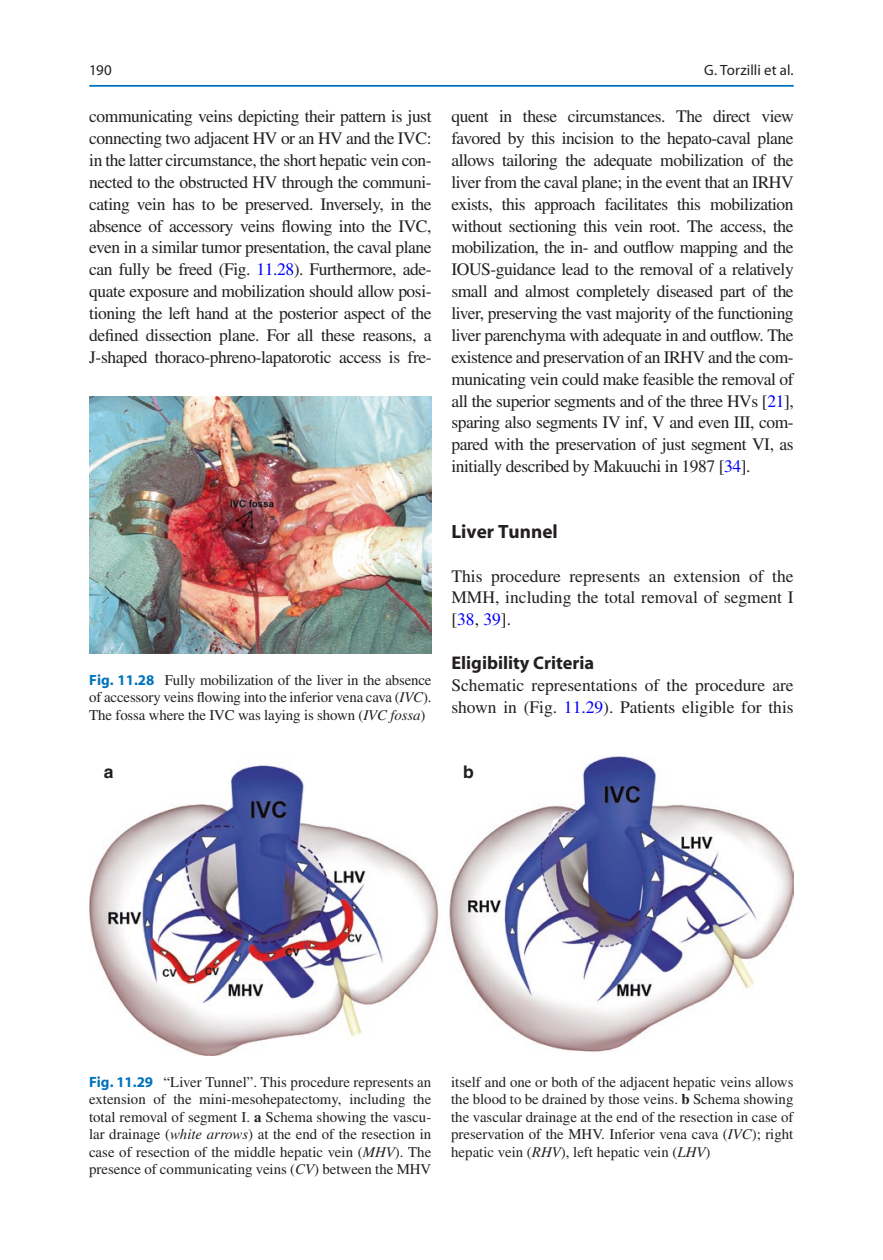
<style>
.page{position:relative;width:883px;height:1260px;background:#fff}
.page>*{position:absolute;margin:0;border:0;box-sizing:border-box;transform-origin:0 0}
.t1{font:700 19.25px "Lwffsc Myriad";color:#231f20}
.t2{font:700 18.38px "Lwffsc Myriad";color:#231f20}
.t3{font:17.5px/21.9px "Pbpkng Times";color:#231f20;text-align:justify}
.t4{font:700 17.5px "Tdsrhc Helvetica";color:#1d1e1f}
.t5{font:14.88px/17.5px "Pbpkng Times";color:#231f20;text-align:justify}
.t6{font:14.88px "Tvtnjy Myriad";letter-spacing:.005em;color:#231f20}
.t7{font:14.88px "Jvbnbv Myriad";color:#231f20}
.s1{color:#0000fa}
.s2{font-family:"Lwffsc Myriad";font-weight:700;color:#0073bc}
.s3{font-family:"Ybkgns Times";font-style:italic}
.s4{font-family:"Xqscwh Times";font-weight:700}
</style>
<div class="page">
<img style="left:89px;top:396px;width:343px;height:258px">
<img style="left:89px;top:757px;width:704px;height:298px">
<hr style="left:89px;top:85px;width:705px;height:2px;background:#0073bc">
<p class="t6" style="left:704px;top:63px;width:91px">G. Torzilli et al.</p>
<p class="t7" style="left:89px;top:63px;width:24px">190</p>
<p class="t3" style="left:89px;top:105px;width:344px">communicating veins depicting their pattern is just connecting two adjacent HV or an HV and the IVC: in the latter circumstance, the short hepatic vein con&shy;nected to the obstructed HV through the communi&shy;cating vein has to be preserved. Inversely, in the absence of accessory veins flowing into the IVC, even in a similar tumor presentation, the caval plane can fully be freed (Fig. <span class="s1">11.28</span>). Furthermore, ade&shy;quate exposure and mobilization should allow posi&shy;tioning the left hand at the posterior aspect of the defined dissection plane. For all these reasons, a J-shaped thoraco-phreno-lapatorotic access is fre-</p>
<p class="t3" style="left:451px;top:105px;width:344px">quent in these circumstances. The direct view favored by this incision to the hepato-caval plane allows tailoring the adequate mobilization of the liver from the caval plane; in the event that an IRHV exists, this approach facilitates this mobilization without sectioning this vein root. The access, the mobilization, the in- and outflow mapping and the IOUS-guidance lead to the removal of a relatively small and almost completely diseased part of the liver, preserving the vast majority of the functioning liver parenchyma with adequate in and outflow. The existence and preservation of an IRHV and the com&shy;municating vein could make feasible the removal of all the superior segments and of the three HVs [<span class="s1">21</span>], sparing also segments IV inf, V and even III, com&shy;pared with the preservation of just segment VI, as initially described by Makuuchi in 1987 [<span class="s1">34</span>].</p>
<p class="t5" style="left:89px;top:671px;width:344px"><span class="s2">Fig. 11.28</span> Fully mobilization of the liver in the absence of accessory veins flowing into the inferior vena cava (<span class="s3">IVC</span>).<br>The fossa where the IVC was laying is shown (<span class="s3">IVC fossa</span>)</p>
<p class="t1" style="left:451px;top:521px;width:108px">Liver Tunnel</p>
<p class="t3" style="left:451px;top:565px;width:344px">This procedure represents an extension of the MMH, including the total removal of segment I [<span class="s1">38</span>, <span class="s1">39</span>].</p>
<p class="t2" style="left:451px;top:653px;width:144px">Eligibility Criteria</p>
<p class="t3" style="left:451px;top:674px;width:344px">Schematic representations of the procedure are shown in (Fig. <span class="s1">11.29</span>). Patients eligible for this</p>
<p class="t4" style="left:104px;top:761px;width:11px">a</p>
<p class="t4" style="left:463px;top:761px;width:12px">b</p>
<p class="t5" style="left:89px;top:1073px;width:344px"><span class="s2">Fig. 11.29</span> “Liver Tunnel”. This procedure represents an extension of the mini-mesohepatectomy, including the total removal of segment I. <span class="s4">a</span> Schema showing the vascu&shy;lar drainage (<span class="s3">white arrows</span>) at the end of the resection in case of resection of the middle hepatic vein (<span class="s3">MHV</span>). The presence of communicating veins (<span class="s3">CV</span>) between the MHV</p>
<p class="t5" style="left:451px;top:1073px;width:344px">itself and one or both of the adjacent hepatic veins allows the blood to be drained by those veins. <span class="s4">b</span> Schema showing the vascular drainage at the end of the resection in case of preservation of the MHV. Inferior vena cava (<span class="s3">IVC</span>); right hepatic vein (<span class="s3">RHV</span>), left hepatic vein (<span class="s3">LHV</span>)</p>
</div>
